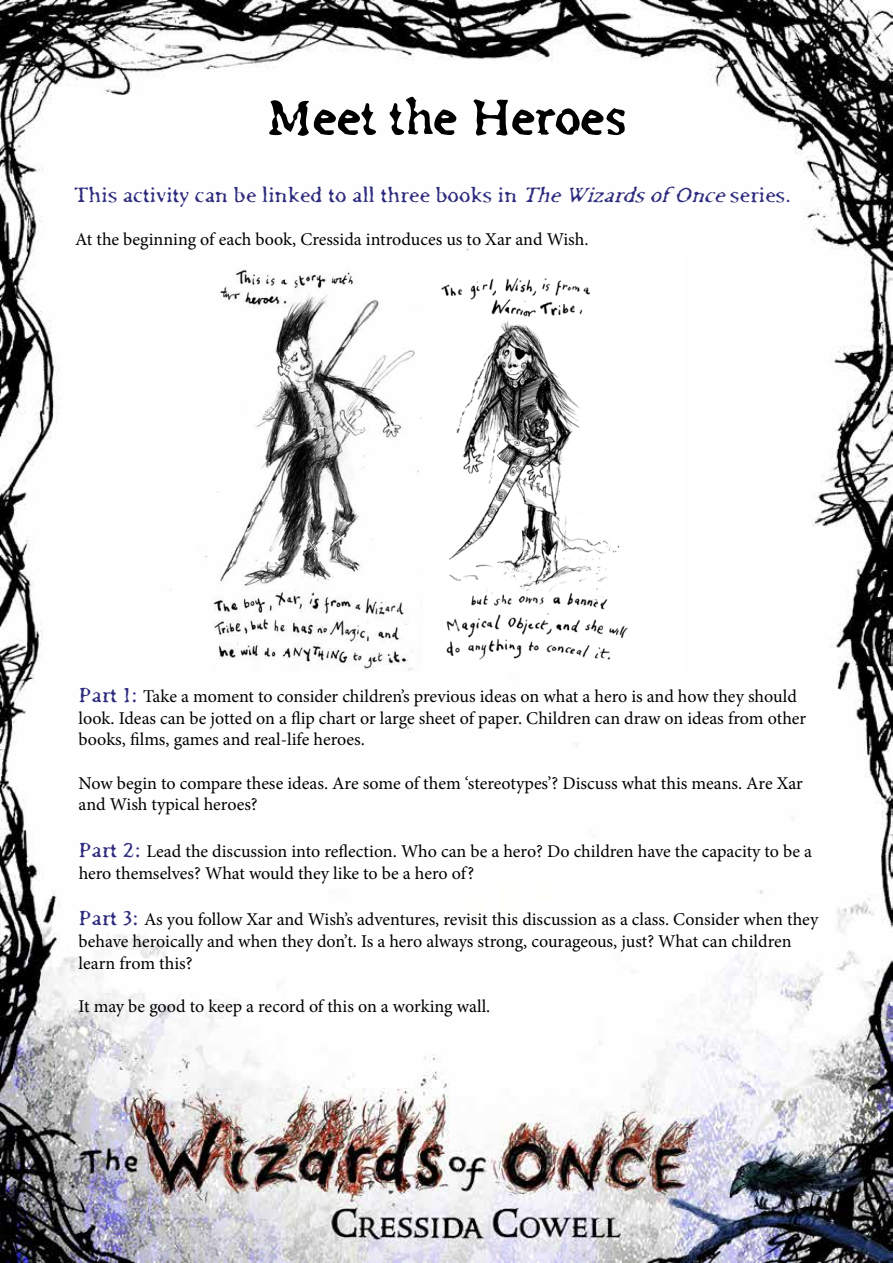
<style>
.page{position:relative;width:893px;height:1263px;background:#fff}
.page>*{position:absolute;margin:0;border:0;box-sizing:border-box;transform-origin:0 0}
.t1{font:700 50.7px "Irregular";color:#000}
.t2{font:300 21px "Irregular";color:#2e2c7e}
.t3{font:18px/21.6px "Minion Pro";letter-spacing:-.005em;color:#000}
.s1{font-style:italic}
.s2{font-family:"Irregular";font-weight:300;font-size:21px;color:#2e2c7e}
</style>
<div class="page">
<img style="left:0;top:0;width:893px;height:1263px">
<img style="left:167px;top:264px;width:255px;height:408px">
<img style="left:430px;top:255px;width:253px;height:417px">
<h1 class="t1" style="left:267px;top:87px;width:360px">Meet the Heroes</h1>
<p class="t2" style="left:75px;top:183px;width:718px">This activity can be linked to all three books in <span class="s1">TheWizardsof Once</span>series.</p>
<p class="t3" style="left:75px;top:229px;width:515px">At the beginning of each book, Cressida introduces us to Xar and Wish.</p>
<p class="t3" style="left:79px;top:686px;width:729px"><span class="s2">Part 1:</span> Take a moment to consider children’s previous ideas on what a hero is and how they should look. Ideas can be jotted on a flip chart or large sheet of paper. Children can draw on ideas from other books, films, games and real-life heroes.</p>
<p class="t3" style="left:79px;top:772px;width:726px">Now begin to compare these ideas. Are some of them ‘stereotypes’? Discuss what this means. Are Xar and Wish typical heroes?</p>
<p class="t3" style="left:79px;top:840px;width:735px"><span class="s2">Part 2:</span> Lead the discussion into reflection. Who can be a hero? Do children have the capacity to be a hero themselves? What would they like to be a hero of?</p>
<p class="t3" style="left:79px;top:909px;width:741px"><span class="s2">Part 3:</span> As you follow Xar and Wish’s adventures, revisit this discussion as a class. Consider when they behave heroically and when they don’t. Is a hero always strong, courageous, just? What can children learn from this?</p>
<p class="t3" style="left:79px;top:995px;width:413px">It may be good to keep a record of this on a working wall.</p>
</div>
